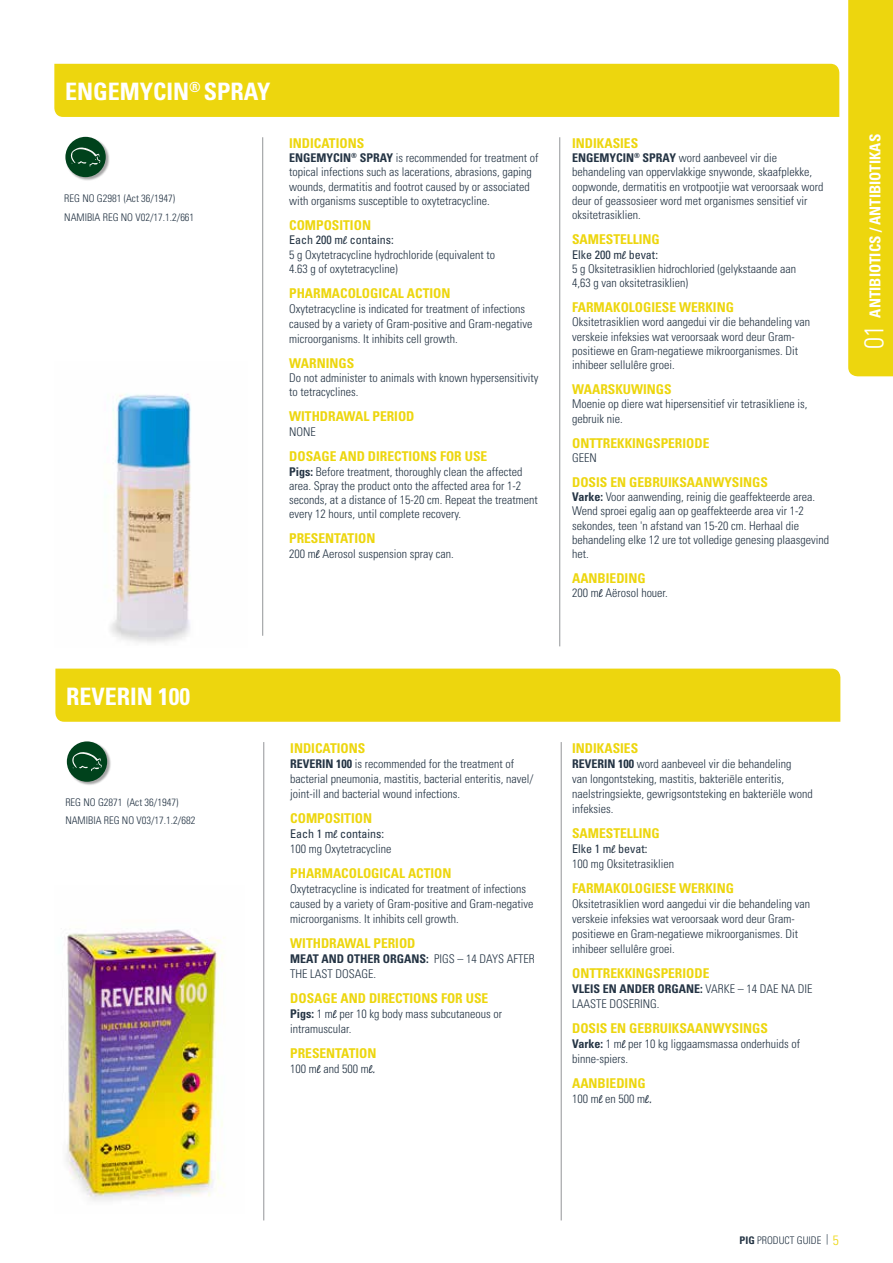
<style>
.page{position:relative;width:893px;height:1263px;background:#fff}
.page>*{position:absolute;margin:0;border:0;box-sizing:border-box;transform-origin:0 0}
.t1{font:700 condensed 24px "Univers";color:#fff}
.t2{font:700 condensed 15px "Univers";color:#fff}
.t3{font:700 condensed 13.5px "Univers";color:#edd60e}
.t4{font:300 condensed 12px/14.2px "Univers";color:#243444}
.t5{font:300 condensed 10.5px/19.2px "Univers";color:#243444}
.s1{font-weight:700}
.s2{font-weight:400}
.s3{font-family:"Monoline Script";font-weight:400;font-stretch:normal}
.s4{font-weight:300;font-size:27px}
.s5{font-size:13.5px;color:#edd60e}
</style>
<div class="page">
<div style="left:848px;top:0;width:45px;height:376px;background:#edd60e"></div>
<img style="left:107px;top:394px;width:84px;height:249px">
<hr style="left:262px;top:137px;width:1px;height:499px;background:#939598">
<hr style="left:559px;top:137px;width:1px;height:509px;background:#939598">
<div style="left:54px;top:64px;width:785px;height:53px;background:#edd60e"></div>
<div style="left:66px;top:137px;width:44px;height:44px;background:#000;opacity:.35"></div>
<div style="left:65px;top:137px;width:41px;height:40px;background:#00421c;border-radius:50%"></div>
<svg style="left:71px;top:147px;width:29px;height:20px"></svg>
<hr style="left:263px;top:742px;width:1px;height:478px;background:#939598">
<hr style="left:561px;top:742px;width:1px;height:478px;background:#939598">
<div style="left:55px;top:669px;width:785px;height:53px;background:#edd60e"></div>
<img style="left:66px;top:929px;width:159px;height:272px">
<div style="left:67px;top:741px;width:44px;height:45px;background:#000;opacity:.35"></div>
<div style="left:67px;top:741px;width:40px;height:41px;background:#00421c;border-radius:50%"></div>
<svg style="left:72px;top:752px;width:30px;height:19px"></svg>
<h1 class="t1" style="left:65px;top:77px;width:207px">ENGEMYCIN<sup>®</sup> SPRAY</h1>
<p class="t5" style="left:64px;top:188px;width:132px">REG NO G2981 (Act 36/1947)<br>NAMIBIA REG NO V02/17.1.2/661</p>
<p class="t3" style="left:289px;top:135px;width:76px">INDICATIONS</p>
<p class="t4" style="left:289px;top:151px;width:251px"><span class="s1">ENGEMYCIN</span><sup>®</sup> <span class="s1">SPRAY</span> is recommended for treatment of topical infections such as lacerations, abrasions, gaping wounds, dermatitis and footrot caused by or associated with organisms susceptible to oxytetracycline.</p>
<p class="t3" style="left:289px;top:217px;width:83px">COMPOSITION</p>
<p class="t4" style="left:289px;top:233px;width:207px"><span class="s2">Each 200 m</span><span class="s3">l</span> <span class="s2">contains:<br></span>5 g Oxytetracycline hydrochloride (equivalent to<br>4.63 g of oxytetracycline)</p>
<p class="t3" style="left:289px;top:285px;width:163px">PHARMACOLOGICAL ACTION</p>
<p class="t4" style="left:289px;top:301px;width:245px;line-height:15px">Oxytetracycline is indicated for treatment of infections caused by a variety of Gram-positive and Gram-negative microorganisms. It inhibits cell growth.</p>
<p class="t3" style="left:289px;top:355px;width:67px">WARNINGS</p>
<p class="t4" style="left:289px;top:371px;width:251px">Do not administer to animals with known hypersensitivity to tetracyclines.</p>
<p class="t3" style="left:289px;top:408px;width:127px">WITHDRAWAL PERIOD</p>
<p class="t4" style="left:289px;top:425px;width:28px">NONE</p>
<p class="t3" style="left:289px;top:448px;width:200px">DOSAGE AND DIRECTIONS FOR USE</p>
<p class="t4" style="left:289px;top:464px;width:250px"><span class="s1">Pigs:</span> Before treatment, thoroughly clean the affected area. Spray the product onto the affected area for 1-2 seconds, at a distance of 15-20 cm. Repeat the treatment every 12 hours, until complete recovery.</p>
<p class="t3" style="left:289px;top:530px;width:88px">PRESENTATION</p>
<p class="t4" style="left:289px;top:546px;width:166px">200 m<span class="s3">l</span> Aerosol suspension spray can.</p>
<p class="t3" style="left:572px;top:135px;width:68px">INDIKASIES</p>
<p class="t4" style="left:572px;top:151px;width:253px"><span class="s1">ENGEMYCIN</span><sup>®</sup> <span class="s1">SPRAY</span> word aanbeveel vir die behandeling van oppervlakkige snywonde, skaafplekke, oopwonde, dermatitis en vrotpootjie wat veroorsaak word deur of geassosieer word met organismes sensitief vir oksitetrasiklien.</p>
<p class="t3" style="left:572px;top:231px;width:89px">SAMESTELLING</p>
<p class="t4" style="left:572px;top:247px;width:225px"><span class="s2">Elke 200 m</span><span class="s3">l</span> <span class="s2">bevat:<br></span>5 g Oksitetrasiklien hidrochloried (gelykstaande aan<br>4,63 g van oksitetrasiklien)</p>
<p class="t3" style="left:572px;top:299px;width:163px">FARMAKOLOGIESE WERKING</p>
<p class="t4" style="left:572px;top:315px;width:239px">Oksitetrasiklien word aangedui vir die behandeling van verskeie infeksies wat veroorsaak word deur Gram&shy;positiewe en Gram-negatiewe mikroorganismes. Dit inhibeer sellulêre groei.</p>
<p class="t3" style="left:572px;top:381px;width:101px">WAARSKUWINGS</p>
<p class="t4" style="left:572px;top:397px;width:237px">Moenie op diere wat hipersensitief vir tetrasikliene is, gebruik nie.</p>
<p class="t3" style="left:572px;top:434px;width:139px">ONTTREKKINGSPERIODE</p>
<p class="t4" style="left:572px;top:450px;width:26px">GEEN</p>
<p class="t3" style="left:572px;top:474px;width:197px">DOSIS EN GEBRUIKSAANWYSINGS</p>
<p class="t4" style="left:572px;top:490px;width:259px"><span class="s1">Varke:</span> Voor aanwending, reinig die geaffekteerde area.<br>Wend sproei egalig aan op geaffekteerde area vir 1-2 sekondes, teen 'n afstand van 15-20 cm. Herhaal die behandeling elke 12 ure tot volledige genesing plaasgevind het.</p>
<p class="t3" style="left:572px;top:570px;width:75px">AANBIEDING</p>
<p class="t4" style="left:572px;top:586px;width:97px">200 m<span class="s3">l</span> Aërosol houer.</p>
<p class="t2" style="left:866px;top:349px;width:217px;rotate:-90deg"><span class="s4">01</span> ANTIBIOTICS / ANTIBIOTIKAS</p>
<h1 class="t1" style="left:66px;top:681px;width:126px">REVERIN 100</h1>
<p class="t5" style="left:65px;top:794px;width:132px;line-height:17.7px">REG NO G2871 (Act 36/1947)<br>NAMIBIA REG NO V03/17.1.2/682</p>
<p class="t3" style="left:290px;top:740px;width:76px">INDICATIONS</p>
<p class="t4" style="left:290px;top:756px;width:245px;line-height:15px"><span class="s1">REVERIN 100</span> is recommended for the treatment of bacterial pneumonia, mastitis, bacterial enteritis, navel/ joint-ill and bacterial wound infections.</p>
<p class="t3" style="left:290px;top:810px;width:83px">COMPOSITION</p>
<p class="t4" style="left:290px;top:826px;width:103px;line-height:15px"><span class="s2">Each 1 m</span><span class="s3">l</span> <span class="s2">contains:<br></span>100 mg Oxytetracycline</p>
<p class="t3" style="left:290px;top:865px;width:163px">PHARMACOLOGICAL ACTION</p>
<p class="t4" style="left:290px;top:881px;width:245px;line-height:15px">Oxytetracycline is indicated for treatment of infections caused by a variety of Gram-positive and Gram-negative microorganisms. It inhibits cell growth.</p>
<p class="t3" style="left:290px;top:935px;width:127px">WITHDRAWAL PERIOD</p>
<p class="t4" style="left:290px;top:951px;width:246px;line-height:15px"><span class="s1">MEAT AND OTHER ORGANS:</span> PIGS – 14 DAYS AFTER<br>THE LAST DOSAGE.</p>
<p class="t3" style="left:290px;top:990px;width:200px">DOSAGE AND DIRECTIONS FOR USE</p>
<p class="t4" style="left:290px;top:1006px;width:213px;line-height:15px"><span class="s1">Pigs:</span> 1 m<span class="s3">l</span> per 10 kg body mass subcutaneous or intramuscular.</p>
<p class="t3" style="left:290px;top:1045px;width:88px">PRESENTATION</p>
<p class="t4" style="left:290px;top:1061px;width:87px">100 m<span class="s3">l</span> and 500 m<span class="s3">l.</span></p>
<p class="t3" style="left:572px;top:740px;width:68px">INDIKASIES</p>
<p class="t4" style="left:572px;top:756px;width:242px;line-height:15px"><span class="s1">REVERIN 100</span> word aanbeveel vir die behandeling<br>van longontsteking, mastitis, bakteriële enteritis, naelstringsiekte, gewrigsontsteking en bakteriële wond infeksies.</p>
<p class="t3" style="left:572px;top:825px;width:89px">SAMESTELLING</p>
<p class="t4" style="left:572px;top:841px;width:103px;line-height:15px"><span class="s2">Elke 1 m</span><span class="s3">l</span> <span class="s2">bevat:<br></span>100 mg Oksitetrasiklien</p>
<p class="t3" style="left:572px;top:880px;width:163px">FARMAKOLOGIESE WERKING</p>
<p class="t4" style="left:572px;top:896px;width:239px;line-height:15px">Oksitetrasiklien word aangedui vir die behandeling van verskeie infeksies wat veroorsaak word deur Gram&shy;positiewe en Gram-negatiewe mikroorganismes. Dit inhibeer sellulêre groei.</p>
<p class="t3" style="left:572px;top:965px;width:139px">ONTTREKKINGSPERIODE</p>
<p class="t4" style="left:572px;top:981px;width:242px;line-height:15px"><span class="s1">VLEIS EN ANDER ORGANE:</span> VARKE – 14 DAE NA DIE<br>LAASTE DOSERING.</p>
<p class="t3" style="left:572px;top:1020px;width:197px">DOSIS EN GEBRUIKSAANWYSINGS</p>
<p class="t4" style="left:572px;top:1036px;width:229px;line-height:15px"><span class="s1">Varke:</span> 1 m<span class="s3">l</span> per 10 kg liggaamsmassa onderhuids of binne-spiers.</p>
<p class="t3" style="left:572px;top:1075px;width:75px">AANBIEDING</p>
<p class="t4" style="left:572px;top:1091px;width:81px">100 m<span class="s3">l</span> en 500 m<span class="s3">l.</span></p>
<p class="t5" style="left:740px;top:1230px;width:101px"><span class="s1">PIG</span> PRODUCT GUIDE | <span class="s5">5</span></p>
</div>
